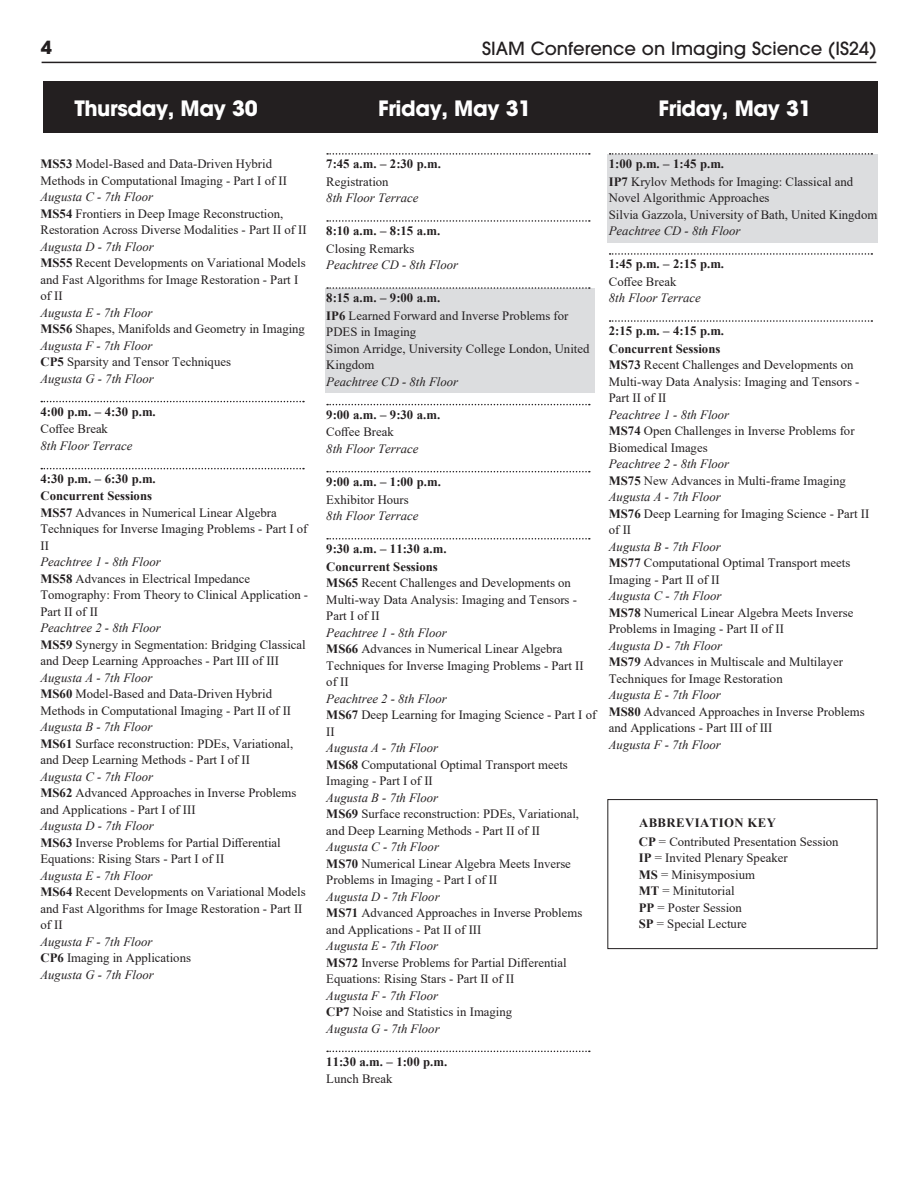
<style>
.page{position:relative;width:918px;height:1188px;background:#fff}
.page>*{position:absolute;margin:0;border:0;box-sizing:border-box;transform-origin:0 0}
.t1{font:700 21px "ITC Avant Garde Pro";letter-spacing:-.02em;color:#fff}
.t2{font:500 18px "ITC Avant Garde Pro";color:#231f20}
.t3{font:700 18px "ITC Avant Garde Pro";color:#231f20}
.t4{font:12.75px/16.5px "Times New Roman";color:#231f20}
.t5{font:italic 12.75px/16.5px "Times New Roman";color:#231f20}
.t6{font:700 12.75px "Times New Roman";color:#231f20}
.s1{font-weight:700}
.s2{font-style:italic}
.s3{font-weight:700;font-style:normal}
.s4{font-style:normal}
</style>
<div class="page">
<hr style="left:42px;top:62px;width:834px;height:1px;background:#231f20">
<div style="left:607px;top:154px;width:270px;height:89px;background:#dcdddf"></div>
<div style="left:325px;top:288px;width:270px;height:105px;background:#dcdddf"></div>
<svg style="left:41px;top:401px;width:263px;height:1px"></svg>
<svg style="left:41px;top:468px;width:263px;height:1px"></svg>
<svg style="left:327px;top:153px;width:263px;height:2px"></svg>
<svg style="left:327px;top:220px;width:263px;height:2px"></svg>
<svg style="left:327px;top:287px;width:263px;height:2px"></svg>
<svg style="left:327px;top:404px;width:263px;height:1px"></svg>
<svg style="left:327px;top:471px;width:263px;height:1px"></svg>
<svg style="left:327px;top:538px;width:263px;height:2px"></svg>
<svg style="left:327px;top:1051px;width:263px;height:1px"></svg>
<svg style="left:610px;top:153px;width:262px;height:2px"></svg>
<svg style="left:610px;top:253px;width:262px;height:2px"></svg>
<svg style="left:610px;top:320px;width:262px;height:2px"></svg>
<div style="left:43px;top:81px;width:834px;height:52px;background:#231f20"></div>
<div style="left:607px;top:799px;width:271px;height:150px;border:1px solid #231f20"></div>
<h2 class="t3" style="left:41px;top:35px;width:13px">4</h2>
<h2 class="t2" style="left:482px;top:37px;width:396px">SIAM Conference on Imaging Science (IS24)</h2>
<h1 class="t1" style="left:74px;top:94px;width:185px">Thursday, May 30</h1>
<h1 class="t1" style="left:378px;top:94px;width:155px">Friday, May 31</h1>
<h1 class="t1" style="left:659px;top:94px;width:155px">Friday, May 31</h1>
<p class="t4" style="left:40px;top:155px;width:248px"><span class="s1">MS53</span> Model-Based and Data-Driven Hybrid<br>Methods in Computational Imaging - Part I of II</p>
<p class="t4" style="left:40px;top:188px;width:268px"><span class="s2">Augusta C - 7th Floor<br></span><span class="s1">MS54</span> Frontiers in Deep Image Reconstruction,<br>Restoration Across Diverse Modalities - Part II of II</p>
<p class="t4" style="left:40px;top:238px;width:267px"><span class="s2">Augusta D - 7th Floor<br></span><span class="s1">MS55</span> Recent Developments on Variational Models and Fast Algorithms for Image Restoration - Part I of II</p>
<p class="t4" style="left:40px;top:304px;width:266px"><span class="s2">Augusta E - 7th Floor<br></span><span class="s1">MS56</span> Shapes, Manifolds and Geometry in Imaging<br><span class="s2">Augusta F - 7th Floor<br></span><span class="s1">CP5</span> Sparsity and Tensor Techniques<br><span class="s2">Augusta G - 7th Floor</span></p>
<p class="t6" style="left:40px;top:402px;width:117px">4:00 p.m. – 4:30 p.m.</p>
<p class="t4" style="left:40px;top:420px;width:69px">Coffee Break</p>
<p class="t5" style="left:40px;top:437px;width:94px">8th Floor Terrace</p>
<p class="t4" style="left:40px;top:470px;width:268px"><span class="s1">4:30 p.m. – 6:30 p.m.<br>Concurrent Sessions<br>MS57</span> Advances in Numerical Linear Algebra<br>Techniques for Inverse Imaging Problems - Part I of<br>II</p>
<p class="t4" style="left:40px;top:554px;width:269px"><span class="s2">Peachtree 1 - 8th Floor<br></span><span class="s1">MS58</span> Advances in Electrical Impedance<br>Tomography: From Theory to Clinical Application -<br>Part II of II</p>
<p class="t4" style="left:40px;top:620px;width:267px"><span class="s2">Peachtree 2 - 8th Floor<br></span><span class="s1">MS59</span> Synergy in Segmentation: Bridging Classical and Deep Learning Approaches - Part III of III</p>
<p class="t4" style="left:40px;top:669px;width:252px"><span class="s2">Augusta A - 7th Floor<br></span><span class="s1">MS60</span> Model-Based and Data-Driven Hybrid<br>Methods in Computational Imaging - Part II of II</p>
<p class="t4" style="left:40px;top:719px;width:254px"><span class="s2">Augusta B - 7th Floor<br></span><span class="s1">MS61</span> Surface reconstruction: PDEs, Variational, and Deep Learning Methods - Part I of II</p>
<p class="t4" style="left:40px;top:768px;width:258px"><span class="s2">Augusta C - 7th Floor<br></span><span class="s1">MS62</span> Advanced Approaches in Inverse Problems and Applications - Part I of III</p>
<p class="t4" style="left:40px;top:818px;width:242px"><span class="s2">Augusta D - 7th Floor<br></span><span class="s1">MS63</span> Inverse Problems for Partial Differential<br>Equations: Rising Stars - Part I of II</p>
<p class="t4" style="left:40px;top:867px;width:267px"><span class="s2">Augusta E - 7th Floor<br></span><span class="s1">MS64</span> Recent Developments on Variational Models and Fast Algorithms for Image Restoration - Part II of II</p>
<p class="t5" style="left:40px;top:933px;width:152px">Augusta F - 7th Floor<br><span class="s3">CP6</span> <span class="s4">Imaging in Applications<br></span>Augusta G - 7th Floor</p>
<p class="t6" style="left:326px;top:155px;width:116px">7:45 a.m. – 2:30 p.m.</p>
<p class="t4" style="left:326px;top:173px;width:64px">Registration</p>
<p class="t5" style="left:326px;top:189px;width:94px">8th Floor Terrace</p>
<p class="t6" style="left:326px;top:222px;width:115px">8:10 a.m. – 8:15 a.m.</p>
<p class="t4" style="left:326px;top:240px;width:90px">Closing Remarks</p>
<p class="t5" style="left:326px;top:256px;width:133px">Peachtree CD - 8th Floor</p>
<p class="t4" style="left:326px;top:289px;width:265px"><span class="s1">8:15 a.m. – 9:00 a.m.<br>IP6</span> Learned Forward and Inverse Problems for<br>PDES in Imaging<br>Simon Arridge, University College London, United<br>Kingdom</p>
<p class="t5" style="left:326px;top:373px;width:133px">Peachtree CD - 8th Floor</p>
<p class="t6" style="left:326px;top:405px;width:115px">9:00 a.m. – 9:30 a.m.</p>
<p class="t4" style="left:326px;top:424px;width:69px">Coffee Break</p>
<p class="t5" style="left:326px;top:440px;width:94px">8th Floor Terrace</p>
<p class="t6" style="left:326px;top:472px;width:116px">9:00 a.m. – 1:00 p.m.</p>
<p class="t4" style="left:326px;top:491px;width:84px">Exhibitor Hours</p>
<p class="t5" style="left:326px;top:507px;width:94px">8th Floor Terrace</p>
<p class="t4" style="left:326px;top:540px;width:252px"><span class="s1">9:30 a.m. – 11:30 a.m.<br>Concurrent Sessions<br>MS65</span> Recent Challenges and Developments on<br>Multi-way Data Analysis: Imaging and Tensors -<br>Part I of II</p>
<p class="t4" style="left:326px;top:624px;width:259px"><span class="s2">Peachtree 1 - 8th Floor<br></span><span class="s1">MS66</span> Advances in Numerical Linear Algebra<br>Techniques for Inverse Imaging Problems - Part II of II</p>
<p class="t4" style="left:326px;top:690px;width:272px"><span class="s2">Peachtree 2 - 8th Floor<br></span><span class="s1">MS67</span> Deep Learning for Imaging Science - Part I of<br>II</p>
<p class="t4" style="left:326px;top:739px;width:243px"><span class="s2">Augusta A - 7th Floor<br></span><span class="s1">MS68</span> Computational Optimal Transport meets<br>Imaging - Part I of II</p>
<p class="t4" style="left:326px;top:789px;width:254px"><span class="s2">Augusta B - 7th Floor<br></span><span class="s1">MS69</span> Surface reconstruction: PDEs, Variational, and Deep Learning Methods - Part II of II</p>
<p class="t4" style="left:326px;top:838px;width:246px"><span class="s2">Augusta C - 7th Floor<br></span><span class="s1">MS70</span> Numerical Linear Algebra Meets Inverse<br>Problems in Imaging - Part I of II</p>
<p class="t4" style="left:326px;top:888px;width:258px"><span class="s2">Augusta D - 7th Floor<br></span><span class="s1">MS71</span> Advanced Approaches in Inverse Problems and Applications - Pat II of III</p>
<p class="t4" style="left:326px;top:937px;width:242px"><span class="s2">Augusta E - 7th Floor<br></span><span class="s1">MS72</span> Inverse Problems for Partial Differential<br>Equations: Rising Stars - Part II of II</p>
<p class="t5" style="left:326px;top:987px;width:187px">Augusta F - 7th Floor<br><span class="s3">CP7</span> <span class="s4">Noise and Statistics in Imaging<br></span>Augusta G - 7th Floor</p>
<p class="t6" style="left:326px;top:1052px;width:122px">11:30 a.m. – 1:00 p.m.</p>
<p class="t4" style="left:326px;top:1070px;width:68px">Lunch Break</p>
<p class="t4" style="left:609px;top:155px;width:270px"><span class="s1">1:00 p.m. – 1:45 p.m.<br>IP7</span> Krylov Methods for Imaging: Classical and Novel Algorithmic Approaches<br>Silvia Gazzola, University of Bath, United Kingdom</p>
<p class="t5" style="left:609px;top:222px;width:133px">Peachtree CD - 8th Floor</p>
<p class="t6" style="left:609px;top:255px;width:117px">1:45 p.m. – 2:15 p.m.</p>
<p class="t4" style="left:609px;top:273px;width:69px">Coffee Break</p>
<p class="t5" style="left:609px;top:289px;width:94px">8th Floor Terrace</p>
<p class="t4" style="left:609px;top:322px;width:252px"><span class="s1">2:15 p.m. – 4:15 p.m.<br>Concurrent Sessions<br>MS73</span> Recent Challenges and Developments on<br>Multi-way Data Analysis: Imaging and Tensors -<br>Part II of II</p>
<p class="t4" style="left:609px;top:406px;width:247px"><span class="s2">Peachtree 1 - 8th Floor<br></span><span class="s1">MS74</span> Open Challenges in Inverse Problems for<br>Biomedical Images</p>
<p class="t4" style="left:609px;top:455px;width:262px"><span class="s2">Peachtree 2 - 8th Floor<br></span><span class="s1">MS75</span> New Advances in Multi-frame Imaging<br><span class="s2">Augusta A - 7th Floor<br></span><span class="s1">MS76</span> Deep Learning for Imaging Science - Part II of II</p>
<p class="t4" style="left:609px;top:538px;width:243px"><span class="s2">Augusta B - 7th Floor<br></span><span class="s1">MS77</span> Computational Optimal Transport meets<br>Imaging - Part II of II</p>
<p class="t4" style="left:609px;top:587px;width:246px"><span class="s2">Augusta C - 7th Floor<br></span><span class="s1">MS78</span> Numerical Linear Algebra Meets Inverse<br>Problems in Imaging - Part II of II</p>
<p class="t4" style="left:609px;top:637px;width:236px"><span class="s2">Augusta D - 7th Floor<br></span><span class="s1">MS79</span> Advances in Multiscale and Multilayer<br>Techniques for Image Restoration</p>
<p class="t4" style="left:609px;top:686px;width:258px"><span class="s2">Augusta E - 7th Floor<br></span><span class="s1">MS80</span> Advanced Approaches in Inverse Problems and Applications - Part III of III</p>
<p class="t5" style="left:609px;top:736px;width:113px">Augusta F - 7th Floor</p>
<p class="t4" style="left:639px;top:813px;width:201px;line-height:18.6px"><span class="s1">ABBREVIATION KEY<br>CP</span> = Contributed Presentation Session</p>
<p class="t4" style="left:639px;top:849px;width:150px"><span class="s1">IP</span> = Invited Plenary Speaker<br><span class="s1">MS</span> = Minisymposium<br><span class="s1">MT</span> = Minitutorial<br><span class="s1">PP</span> = Poster Session<br><span class="s1">SP</span> = Special Lecture</p>
</div>
